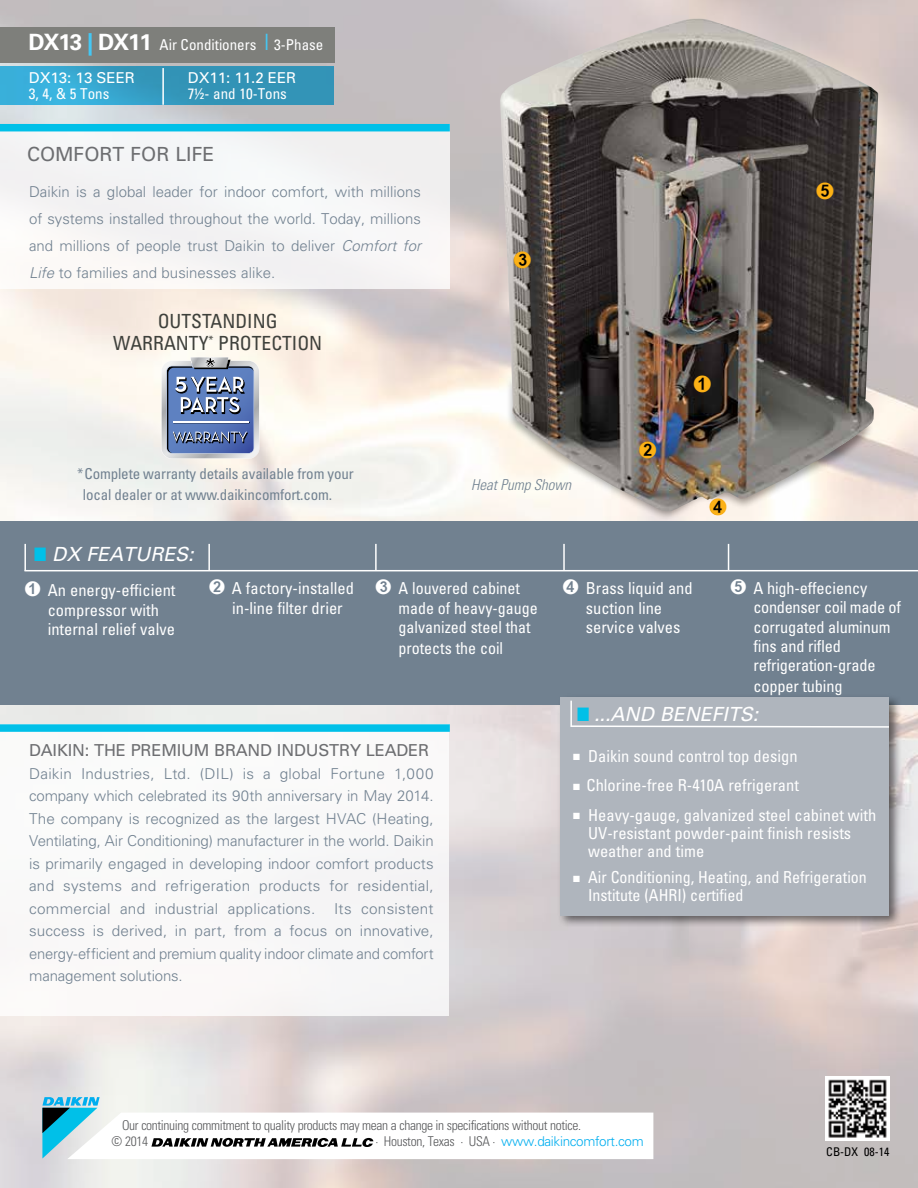
<style>
.page{position:relative;width:918px;height:1188px;background:#fff}
.page>*{position:absolute;margin:0;border:0;box-sizing:border-box;transform-origin:0 0}
.t1{font:23.55px "Arial Unicode MS";color:#fcb116}
.t2{font:condensed 19.5px/21.8px "Univers";color:#3f413c;text-align:center}
.t3{font:italic 19.5px "Univers";color:#fff}
.t4{font:19.5px "Univers";color:#6d6e71}
.t5{font:condensed 16.5px/19.5px "Univers";color:#fff}
.t6{font:16.5px "Univers";letter-spacing:-.01em;color:#6d6e71}
.t7{font:300 15px/22.5px "Univers";color:#718190;text-align:justify}
.t8{font:condensed 15px/21px "Univers";letter-spacing:-.01em;color:#718190}
.t9{font:condensed 15px "Univers";color:#fff}
.t10{font:15px "Univers";color:#fff}
.t11{font:italic 300 condensed 15px "Univers";color:#718190}
.t12{font:300 condensed 13.5px/16.5px "Univers";letter-spacing:-.025em;color:#58595b}
.t13{font:300 13.5px "Univers";letter-spacing:-.025em;color:#00aeef}
.t14{font:condensed 12px "Univers";color:#000}
.s1{font-weight:700;font-stretch:normal;font-size:22.5px}
.s2{font-weight:700;font-stretch:normal;font-size:22.5px;color:#44c8f5}
.s3{font-stretch:normal;font-size:22.5px;color:#44c8f5}
.s4{font-style:italic}
.s5{font-weight:300;font-stretch:normal}
.s6{color:#00c0e8}
.s7{font-family:"Arial Unicode MS";font-stretch:normal;font-size:21px}
.s8{font-stretch:condensed;color:#58595b}
</style>
<div class="page">
<img style="left:0;top:0;width:918px;height:1188px">
<div style="left:0;top:724px;width:449px;height:292px;background:#f9f9f8"></div>
<img style="left:825px;top:1077px;width:64px;height:64px">
<div style="left:0;top:27px;width:334px;height:35px;background:#7e7f7b"></div>
<div style="left:0;top:124px;width:450px;height:165px;background:#f4f5f5"></div>
<div style="left:0;top:724px;width:450px;height:8px;background:#00c0e8"></div>
<div style="left:0;top:124px;width:450px;height:7px;background:#00c0e8"></div>
<svg style="left:42px;top:1097px;width:611px;height:62px"></svg>
<svg style="left:161px;top:357px;width:98px;height:102px;background:#7e90b4"></svg>
<svg style="left:0;top:67px;width:334px;height:38px;background:#359dc3"></svg>
<div style="left:0;top:522px;width:918px;height:183px;background:#718190"></div>
<hr style="left:24px;top:570px;width:894px;height:1px;background:#fff">
<hr style="left:563px;top:544px;width:2px;height:27px;background:#fff">
<svg style="left:728px;top:544px;width:1px;height:26px"></svg>
<hr style="left:375px;top:544px;width:2px;height:27px;background:#fff">
<hr style="left:208px;top:544px;width:2px;height:27px;background:#fff">
<hr style="left:24px;top:544px;width:2px;height:27px;background:#fff">
<div style="left:557px;top:694px;width:345px;height:234px;background:#000;opacity:.55"></div>
<div style="left:560px;top:697px;width:329px;height:218px;background:#afb5bd"></div>
<svg style="left:572px;top:725px;width:318px;height:3px"></svg>
<hr style="left:570px;top:701px;width:2px;height:26px;background:#fff">
<hr style="left:162px;top:68px;width:2px;height:37px;background:#fff">
<img style="left:500px;top:18px;width:378px;height:494px">
<div style="left:514px;top:252px;width:16px;height:16px;background:#000;border-radius:50%"></div>
<div style="left:694px;top:375px;width:16px;height:16px;background:#000;border-radius:50%"></div>
<div style="left:640px;top:442px;width:15px;height:16px;background:#000;border-radius:50%"></div>
<div style="left:817px;top:183px;width:16px;height:16px;background:#000;border-radius:50%"></div>
<div style="left:710px;top:499px;width:16px;height:16px;background:#000;border-radius:50%"></div>
<p class="t9" style="left:28px;top:35px;width:297px"><span class="s1">DX13</span> <span class="s2">|</span> <span class="s1">DX11</span> Air Conditioners <span class="s3">|</span> 3-Phase</p>
<p class="t10" style="left:29px;top:68px;width:107px">DX13: 13 SEER</p>
<p class="t9" style="left:29px;top:84px;width:82px">3, 4, &amp; 5 Tons</p>
<p class="t10" style="left:188px;top:68px;width:110px">DX11: 11.2 EER</p>
<p class="t9" style="left:188px;top:84px;width:100px">7½- and 10-Tons</p>
<h2 class="t4" style="left:27px;top:142px;width:189px">COMFORT FOR LIFE</h2>
<p class="t7" style="left:29px;top:178px;width:394px;line-height:27px">Daikin is a global leader for indoor comfort, with millions of systems installed throughout the world. Today, millions and millions of people trust Daikin to deliver <span class="s4">Comfort for Life</span> to families and businesses alike.</p>
<h2 class="t2" style="left:113px;top:310px;width:211px">OUTSTANDING<br>WARRANTY<sup>*</sup> PROTECTION</h2>
<p class="t8" style="left:83px;top:463px;width:272px;text-indent:-7px"><span class="s5">*</span>Complete warranty details available from your local dealer or at www.daikincomfort.com.</p>
<h2 class="t3" style="left:34px;top:542px;width:161px"><span class="s6">■</span> DX FEATURES:</h2>
<h1 class="t1" style="left:513px;top:243px;width:20px">➌</h1>
<p class="t11" style="left:471px;top:476px;width:101px">Heat Pump Shown</p>
<h1 class="t1" style="left:638px;top:432px;width:20px">➋</h1>
<h1 class="t1" style="left:693px;top:366px;width:20px">➊</h1>
<h1 class="t1" style="left:709px;top:490px;width:20px">➍</h1>
<h1 class="t1" style="left:816px;top:174px;width:20px">➎</h1>
<p class="t5" style="left:48px;top:580px;width:129px;text-indent:-23px"><span class="s7">➊</span> An energy-efficient compressor with internal relief valve</p>
<p class="t5" style="left:232px;top:578px;width:123px;text-indent:-23px"><span class="s7">➋</span> A factory-installed in-line filter drier</p>
<p class="t5" style="left:398px;top:578px;width:141px;text-indent:-23px"><span class="s7">➌</span> A louvered cabinet made of heavy-gauge galvanized steel that</p>
<p class="t5" style="left:398px;top:638px;width:106px">protects the coil</p>
<p class="t6" style="left:29px;top:740px;width:402px">DAIKIN: THE PREMIUM BRAND INDUSTRY LEADER</p>
<p class="t7" style="left:29px;top:762px;width:406px">Daikin Industries, Ltd. (DIL) is a global Fortune 1,000 company which celebrated its 90th anniversary in May 2014.<br>The company is recognized as the largest HVAC (Heating, Ventilating, Air Conditioning) manufacturer in the world. Daikin is primarily engaged in developing indoor comfort products and systems and refrigeration products for residential, commercial and industrial applications. Its consistent success is derived, in part, from a focus on innovative, energy-efficient and premium quality indoor climate and comfort management solutions.</p>
<p class="t5" style="left:586px;top:578px;width:109px;text-indent:-23px"><span class="s7">➍</span> Brass liquid and suction line service valves</p>
<p class="t5" style="left:753px;top:579px;width:149px;line-height:19px;text-indent:-23px"><span class="s7">➎</span> A high-effeciency condenser coil made of corrugated aluminum fins and rifled refrigeration-grade</p>
<p class="t5" style="left:753px;top:676px;width:91px">copper tubing</p>
<h2 class="t3" style="left:577px;top:702px;width:183px"><span class="s6">■</span> ...AND BENEFITS:</h2>
<p class="t5" style="left:573px;top:746px;width:226px">■ Daikin sound control top design</p>
<p class="t5" style="left:573px;top:775px;width:227px">■ Chlorine-free R-410A refrigerant</p>
<p class="t5" style="left:588px;top:806px;width:290px;line-height:18px;text-indent:-15px">■ Heavy-gauge, galvanized steel cabinet with<br>UV-resistant powder-paint finish resists weather and time</p>
<p class="t5" style="left:588px;top:868px;width:280px;line-height:18px;text-indent:-15px">■ Air Conditioning, Heating, and Refrigeration<br>Institute (AHRI) certified</p>
<p class="t12" style="left:112px;top:1117px;width:471px;text-indent:10px">Our continuing commitment to quality products may mean a change in specifications without notice. © 2014</p>
<p class="t13" style="left:375px;top:1134px;width:270px"><span class="s8">· Houston, Texas · USA ·</span> www.daikincomfort.com</p>
<p class="t14" style="left:826px;top:1144px;width:65px">CB-DX 08-14</p>
</div>
